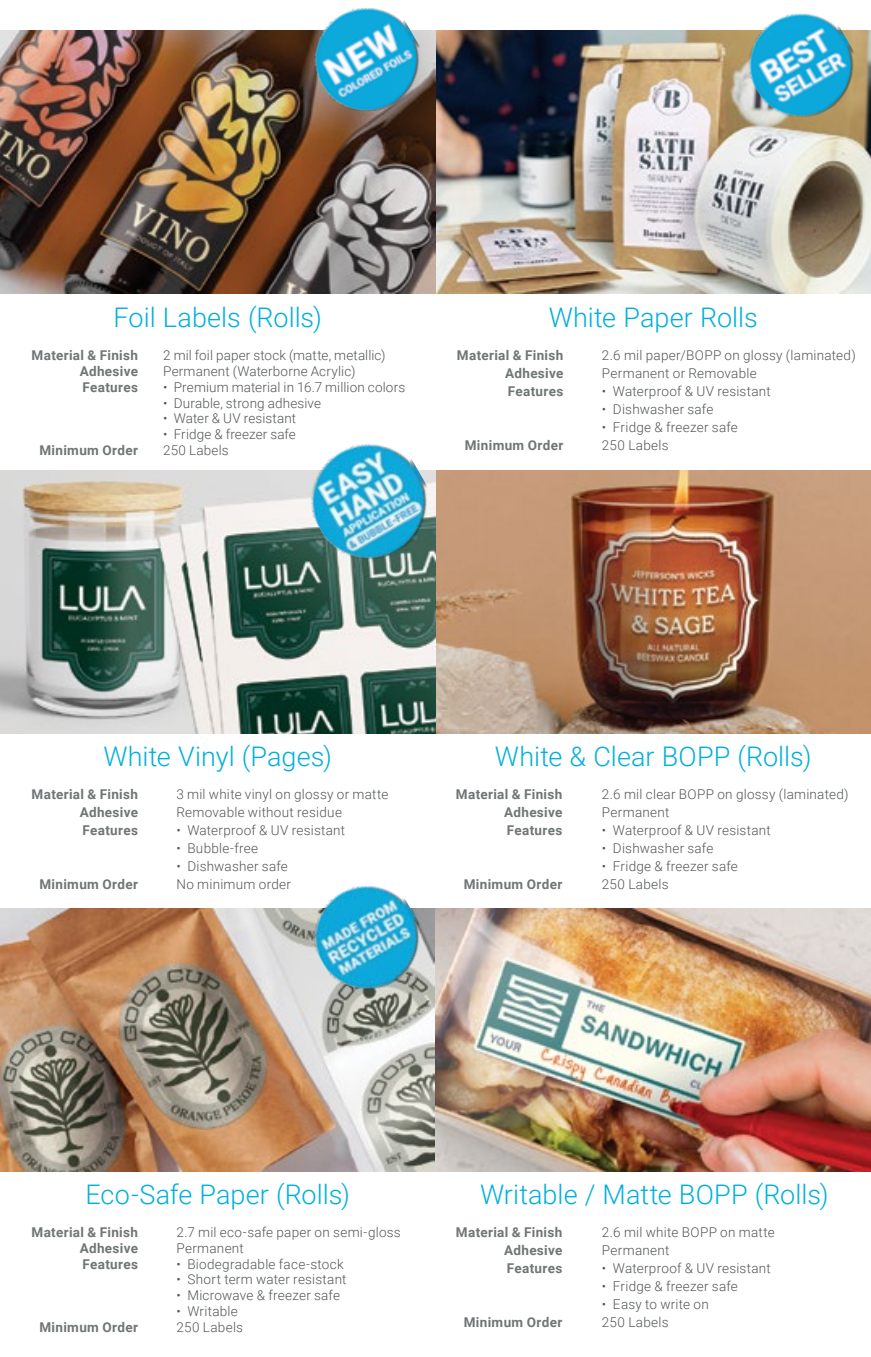
<style>
.page{position:relative;width:871px;height:1357px;background:#fff}
.page>*{position:absolute;margin:0;border:0;box-sizing:border-box;transform-origin:0 0}
.t1{font:300 27px "Roboto";color:#00b0dc}
.t2{font:300 13.5px/18px "Roboto";letter-spacing:.02em;color:#525557}
.t3{font:700 13.5px/18px "Roboto";letter-spacing:.025em;color:#707576;text-align:justify}
</style>
<div class="page">
<img style="left:0;top:908px;width:871px;height:263px">
<img style="left:0;top:30px;width:871px;height:264px">
<img style="left:0;top:470px;width:871px;height:263px">
<img style="left:733px;top:14px;width:138px;height:103px">
<img style="left:299px;top:8px;width:137px;height:103px">
<img style="left:307px;top:444px;width:128px;height:121px">
<img style="left:299px;top:886px;width:137px;height:103px">
<h1 class="t1" style="left:113px;top:299px;width:210px">Foil Labels (Rolls)</h1>
<p class="t3" style="left:80px;top:347px;width:60px;line-height:15.8px;text-indent:-48px">Material &amp; Finish Adhesive Features</p>
<p class="t2" style="left:163px;top:347px;width:224px;line-height:15.8px">2 mil foil paper stock (matte, metallic)<br>Permanent (Waterborne Acrylic)</p>
<p class="t2" style="left:163px;top:378px;width:243px">• Premium material in 16.7 million colors</p>
<p class="t2" style="left:163px;top:393px;width:159px">• Durable, strong adhesive</p>
<p class="t2" style="left:163px;top:409px;width:134px">• Water &amp; UV resistant</p>
<p class="t2" style="left:163px;top:426px;width:134px;line-height:15.8px">• Fridge &amp; freezer safe<br>250 Labels</p>
<p class="t3" style="left:39px;top:441px;width:100px">Minimum Order</p>
<h1 class="t1" style="left:549px;top:299px;width:211px">White Paper Rolls</h1>
<p class="t3" style="left:505px;top:346px;width:60px;text-indent:-48px">Material &amp; Finish Adhesive Features</p>
<p class="t3" style="left:465px;top:436px;width:100px">Minimum Order</p>
<p class="t2" style="left:602px;top:346px;width:255px">2.6 mil paper/BOPP on glossy (laminated)<br>Permanent or Removable</p>
<p class="t2" style="left:602px;top:382px;width:170px">• Waterproof &amp; UV resistant</p>
<p class="t2" style="left:602px;top:400px;width:113px">• Dishwasher safe</p>
<p class="t2" style="left:602px;top:418px;width:137px">• Fridge &amp; freezer safe<br>250 Labels</p>
<h1 class="t1" style="left:103px;top:737px;width:230px">White Vinyl (Pages)</h1>
<p class="t3" style="left:80px;top:784px;width:60px;text-indent:-48px">Material &amp; Finish Adhesive Features</p>
<p class="t3" style="left:39px;top:874px;width:100px">Minimum Order</p>
<p class="t2" style="left:176px;top:785px;width:213px">3 mil white vinyl on glossy or matte<br>Removable without residue</p>
<p class="t2" style="left:176px;top:821px;width:170px">• Waterproof &amp; UV resistant</p>
<p class="t2" style="left:176px;top:839px;width:83px">• Bubble-free</p>
<p class="t2" style="left:176px;top:857px;width:116px">• Dishwasher safe<br>No minimum order</p>
<h1 class="t1" style="left:495px;top:737px;width:318px">White &amp; Clear BOPP (Rolls)</h1>
<p class="t3" style="left:504px;top:785px;width:60px;text-indent:-48px">Material &amp; Finish Adhesive Features</p>
<p class="t2" style="left:602px;top:785px;width:248px">2.6 mil clear BOPP on glossy (laminated)<br>Permanent</p>
<p class="t2" style="left:602px;top:821px;width:170px">• Waterproof &amp; UV resistant</p>
<p class="t2" style="left:602px;top:839px;width:113px">• Dishwasher safe</p>
<p class="t2" style="left:602px;top:857px;width:137px">• Fridge &amp; freezer safe<br>250 Labels</p>
<p class="t3" style="left:464px;top:875px;width:100px">Minimum Order</p>
<h1 class="t1" style="left:85px;top:1175px;width:266px">Eco-Safe Paper (Rolls)</h1>
<p class="t3" style="left:80px;top:1224px;width:60px;line-height:15.8px;text-indent:-48px">Material &amp; Finish Adhesive Features</p>
<p class="t3" style="left:39px;top:1317px;width:100px">Minimum Order</p>
<p class="t2" style="left:176px;top:1224px;width:226px;line-height:15.8px">2.7 mil eco-safe paper on semi-gloss<br>Permanent</p>
<p class="t2" style="left:176px;top:1254px;width:169px">• Biodegradable face-stock</p>
<p class="t2" style="left:176px;top:1270px;width:172px">• Short term water resistant</p>
<p class="t2" style="left:176px;top:1286px;width:165px">• Microwave &amp; freezer safe</p>
<p class="t2" style="left:176px;top:1302px;width:68px;line-height:15.8px">• Writable<br>250 Labels</p>
<h1 class="t1" style="left:480px;top:1175px;width:350px">Writable / Matte BOPP (Rolls)</h1>
<p class="t3" style="left:504px;top:1223px;width:60px;text-indent:-48px">Material &amp; Finish Adhesive Features</p>
<p class="t2" style="left:602px;top:1223px;width:174px">2.6 mil white BOPP on matte<br>Permanent</p>
<p class="t2" style="left:602px;top:1259px;width:170px">• Waterproof &amp; UV resistant</p>
<p class="t2" style="left:602px;top:1277px;width:137px">• Fridge &amp; freezer safe</p>
<p class="t2" style="left:602px;top:1295px;width:108px">• Easy to write on<br>250 Labels</p>
<p class="t3" style="left:464px;top:1313px;width:100px">Minimum Order</p>
</div>
